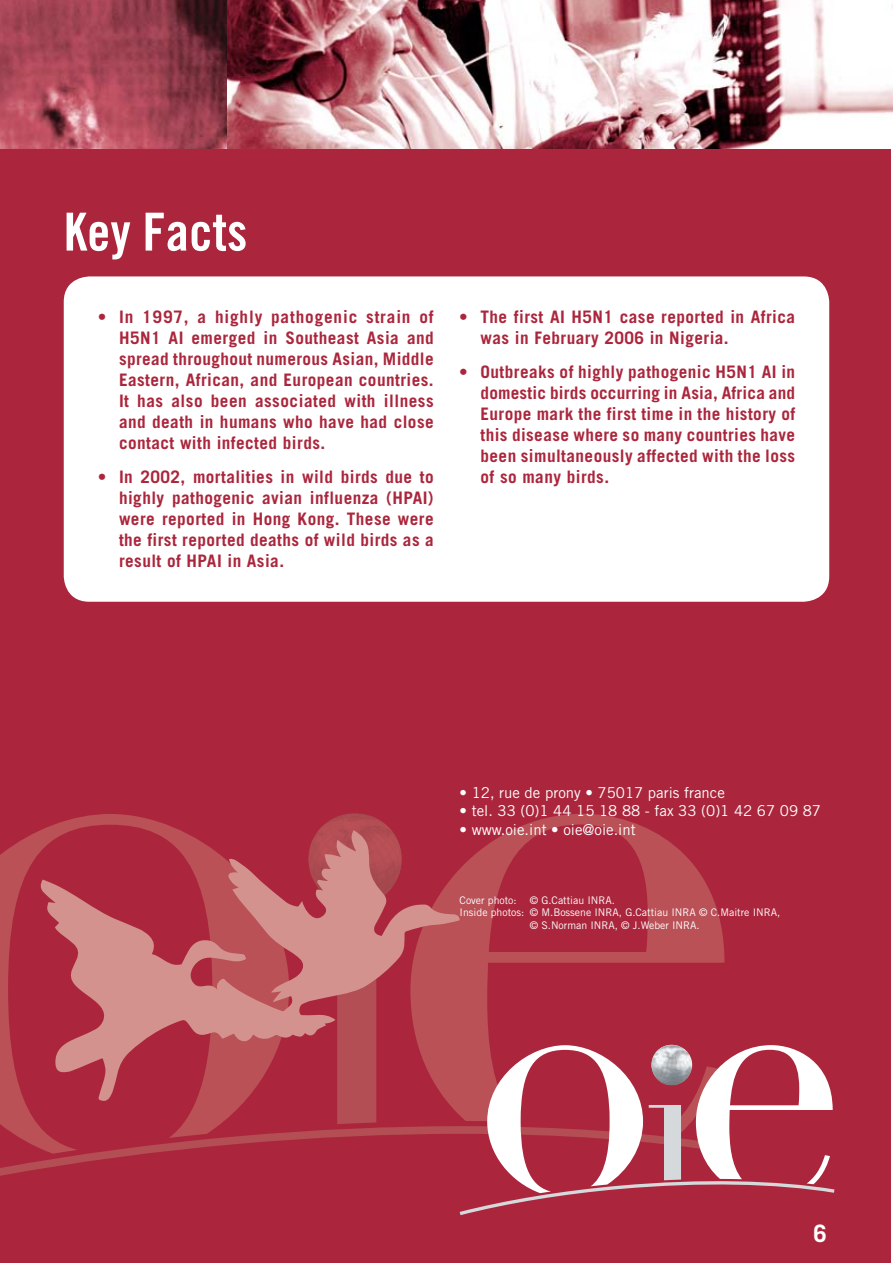
<style>
.page{position:relative;width:893px;height:1263px;background:#fff}
.page>*{position:absolute;margin:0;border:0;box-sizing:border-box;transform-origin:0 0}
.t1{font:52.5px "Trade Gothic LT Std Bd Cn 20";color:#fff}
.t2{font:700 24px "Trade Gothic LT Std";color:#fff}
.t3{font:700 17.25px/21px "Trade Gothic LT Std";letter-spacing:.025em;color:#ab263c;text-align:justify}
.t4{font:15px "Trade Gothic LT Std";color:#fff}
.t5{font:10.5px "Trade Gothic LT Std";color:#fff}
</style>
<div class="page">
<div style="left:0;top:0;width:891px;height:1263px;background:#ab263c"></div>
<svg style="left:0;top:814px;width:179px;height:137px"></svg>
<svg style="left:460px;top:814px;width:264px;height:137px"></svg>
<img style="left:319px;top:813px;width:72px;height:17px">
<svg style="left:0;top:951px;width:834px;height:264px"></svg>
<img style="left:651px;top:1045px;width:41px;height:40px">
<img style="left:0;top:0;width:893px;height:149px">
<div style="left:64px;top:276px;width:765px;height:326px;background:#fff;border-radius:26px"></div>
<svg style="left:40px;top:830px;width:420px;height:272px"></svg>
<h1 class="t1" style="left:64px;top:213px;width:185px">Key Facts</h1>
<p class="t3" style="left:119px;top:308px;width:316px;text-indent:-21px">• In 1997, a highly pathogenic strain of H5N1 AI emerged in Southeast Asia and spread throughout numerous Asian, Middle Eastern, African, and European countries.<br>It has also been associated with illness and death in humans who have had close contact with infected birds.</p>
<p class="t3" style="left:119px;top:467px;width:316px;text-indent:-21px">• In 2002, mortalities in wild birds due to highly pathogenic avian influenza (HPAI) were reported in Hong Kong. These were the first reported deaths of wild birds as a result of HPAI in Asia.</p>
<p class="t3" style="left:480px;top:308px;width:316px;text-indent:-21px">• The first AI H5N1 case reported in Africa was in February 2006 in Nigeria.</p>
<p class="t3" style="left:480px;top:362px;width:316px;text-indent:-21px">• Outbreaks of highly pathogenic H5N1 AI in domestic birds occurring in Asia, Africa and Europe mark the first time in the history of this disease where so many countries have been simultaneously affected with the loss of so many birds.</p>
<p class="t4" style="left:460px;top:787px;width:267px">• 12, rue de prony • 75017 paris france</p>
<p class="t4" style="left:460px;top:806px;width:363px">• tel. 33 (0)1 44 15 18 88 - fax 33 (0)1 42 67 09 87</p>
<p class="t4" style="left:460px;top:824px;width:178px">• www.oie.int • oie@oie.int</p>
<p class="t5" style="left:460px;top:896px;width:157px">Cover photo: © G.Cattiau INRA.</p>
<p class="t5" style="left:460px;top:909px;width:322px">Inside photos: © M.Bossene INRA, G.Cattiau INRA © C.Maitre INRA,</p>
<p class="t5" style="left:530px;top:922px;width:172px">© S.Norman INRA, © J.Weber INRA.</p>
<h2 class="t2" style="left:813px;top:1224px;width:15px">6</h2>
</div>
